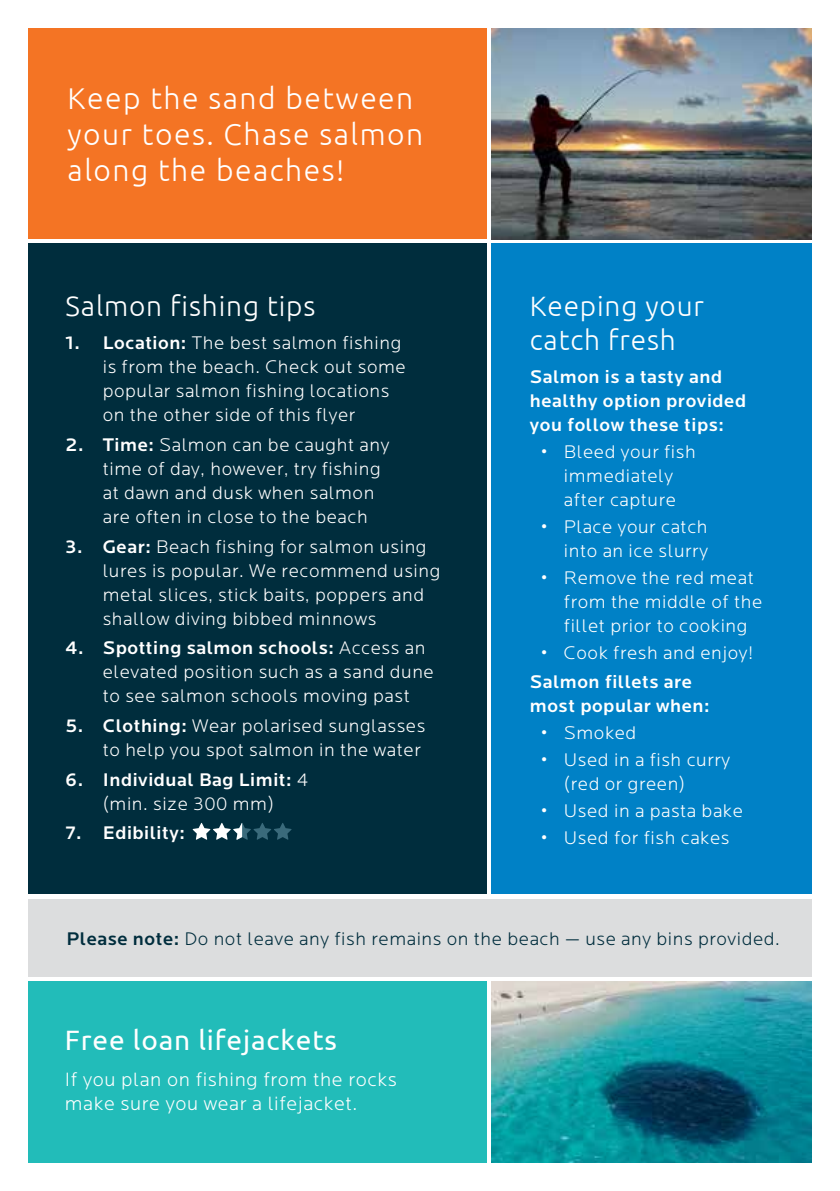
<style>
.page{position:relative;width:840px;height:1191px;background:#fff}
.page>*{position:absolute;margin:0;border:0;box-sizing:border-box;transform-origin:0 0}
.t1{font:300 30px/35.8px "Ubuntu";letter-spacing:.05em;color:#fff}
.t2{font:300 28px/34px "Ubuntu";letter-spacing:.03em;color:#fff}
.t3{font:28px "Ubuntu";letter-spacing:.03em;color:#fff}
.t4{font:300 20px/24px "Locator";letter-spacing:.03em;color:#fff}
.t5{font:300 19px/24px "Locator";letter-spacing:.03em;color:#fff}
.t6{font:500 19px/24px "Locator";letter-spacing:.03em;color:#fff}
.t7{font:300 19px "Locator";letter-spacing:.03em;color:#002d3d}
.s1{font-weight:500}
.s2{font-weight:300}
</style>
<div class="page">
<img style="left:491px;top:29px;width:320px;height:210px">
<div style="left:28px;top:28px;width:458px;height:211px;background:#f47424"></div>
<img style="left:491px;top:981px;width:320px;height:181px">
<div style="left:28px;top:981px;width:458px;height:181px;background:#22bcb9"></div>
<div style="left:491px;top:243px;width:320px;height:651px;background:#0081c6"></div>
<div style="left:28px;top:243px;width:458px;height:651px;background:#002d3d"></div>
<div style="left:28px;top:899px;width:783px;height:77px;background:#dcddde"></div>
<svg style="left:192px;top:823px;width:99px;height:16px"></svg>
<h1 class="t1" style="left:68px;top:80px;width:357px">Keep the sand between your toes. Chase salmon along the beaches!</h1>
<h2 class="t2" style="left:66px;top:288px;width:251px">Salmon fishing tips</h2>
<p class="t5" style="left:103px;top:331px;width:304px;text-indent:-37px"><span class="s1">1. Location:</span> The best salmon fishing is from the beach. Check out some popular salmon fishing locations on the other side of this flyer</p>
<p class="t5" style="left:103px;top:433px;width:288px;text-indent:-37px"><span class="s1">2. Time:</span> Salmon can be caught any time of day, however, try fishing at dawn and dusk when salmon are often in close to the beach</p>
<p class="t5" style="left:103px;top:535px;width:339px;text-indent:-37px"><span class="s1">3. Gear:</span> Beach fishing for salmon using lures is popular. We recommend using metal slices, stick baits, poppers and shallow diving bibbed minnows</p>
<p class="t5" style="left:103px;top:636px;width:332px;text-indent:-37px"><span class="s1">4. Spotting salmon schools:</span> Access an elevated position such as a sand dune to see salmon schools moving past</p>
<p class="t5" style="left:66px;top:714px;width:361px;text-align:right"><span class="s1">5. Clothing:</span> Wear polarised sunglasses to help you spot salmon in the water</p>
<p class="t6" style="left:66px;top:768px;width:244px;text-align:center">6. Individual Bag Limit: <span class="s2">4 (min. size 300 mm)</span></p>
<p class="t6" style="left:66px;top:821px;width:121px">7. Edibility:</p>
<h2 class="t2" style="left:529px;top:288px;width:175px">Keeping your catch fresh</h2>
<p class="t6" style="left:529px;top:365px;width:217px">Salmon is a tasty and healthy option provided you follow these tips:</p>
<p class="t5" style="left:541px;top:440px;width:156px;text-align:center">• Bleed your fish immediately after capture</p>
<p class="t5" style="left:541px;top:515px;width:168px;text-align:right">• Place your catch into an ice slurry</p>
<p class="t5" style="left:563px;top:566px;width:200px;text-indent:-23px">• Remove the red meat from the middle of the fillet prior to cooking</p>
<p class="t5" style="left:541px;top:641px;width:213px">• Cook fresh and enjoy!</p>
<p class="t6" style="left:529px;top:670px;width:181px">Salmon fillets are most popular when:</p>
<p class="t5" style="left:541px;top:721px;width:96px">• Smoked</p>
<p class="t5" style="left:563px;top:748px;width:168px;text-indent:-23px">• Used in a fish curry (red or green)</p>
<p class="t5" style="left:541px;top:799px;width:203px">• Used in a pasta bake</p>
<p class="t5" style="left:541px;top:826px;width:189px">• Used for fish cakes</p>
<p class="t7" style="left:67px;top:928px;width:714px"><span class="s1">Please note:</span> Do not leave any fish remains on the beach — use any bins provided.</p>
<h2 class="t3" style="left:65px;top:1023px;width:273px">Free loan lifejackets</h2>
<p class="t4" style="left:65px;top:1068px;width:333px">If you plan on fishing from the rocks make sure you wear a lifejacket.</p>
</div>
